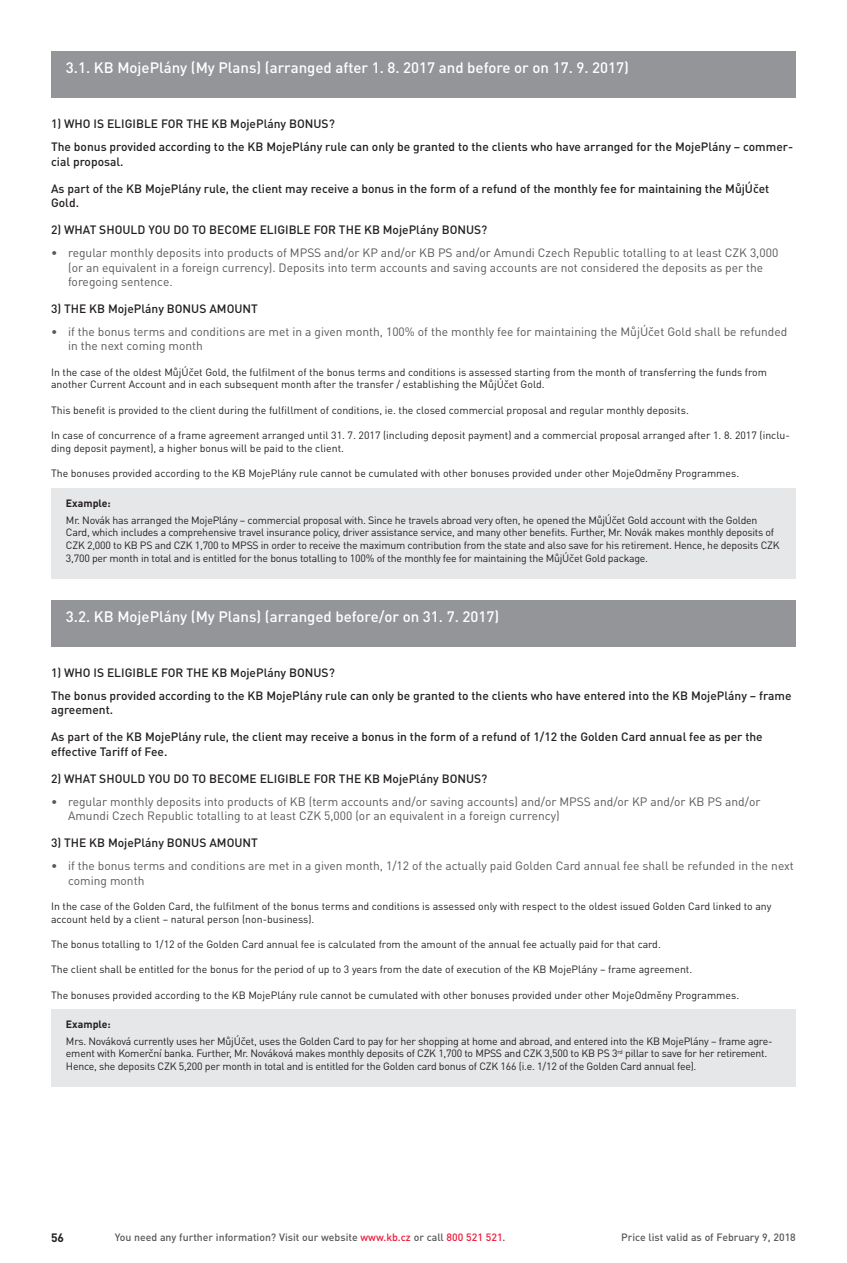
<style>
.page{position:relative;width:847px;height:1263px;background:#fff}
.page>*{position:absolute;margin:0;border:0;box-sizing:border-box;transform-origin:0 0}
.t1{font:500 15px "DIN Pro";color:#fff}
.t2{font:500 12px/23px "DIN Pro";color:#231f20}
.t3{font:12px/14.4px "DIN Pro";color:#57585a}
.t4{font:700 12px "DIN Pro";color:#231f20}
.t5{font:10.5px/12.6px "DIN Pro";color:#231f20}
.t6{font:10.5px/12.6px "DIN Pro";letter-spacing:-.02em;color:#231f20}
.t7{font:500 10.5px "DIN Pro";color:#57585a}
.t8{font:700 10.5px "DIN Pro";color:#231f20}
.s1{color:#ed1a3a}
</style>
<div class="page">
<div style="left:51px;top:51px;width:744px;height:47px;background:#939598"></div>
<div style="left:51px;top:600px;width:744px;height:46px;background:#939598"></div>
<div style="left:51px;top:488px;width:744px;height:90px;background:#e6e7e9"></div>
<div style="left:51px;top:1009px;width:744px;height:78px;background:#e6e7e9"></div>
<h1 class="t1" style="left:66px;top:57px;width:564px">3.1. KB MojePlány (My Plans) (arranged after 1. 8. 2017 and before or on 17. 9. 2017)</h1>
<p class="t2" style="left:51px;top:112px;width:743px">1) WHO IS ELIGIBLE FOR THE KB MojePlány BONUS?<br>The bonus provided according to the KB MojePlány rule can only be granted to the clients who have arranged for the MojePlány – commer-</p>
<p class="t2" style="left:51px;top:149px;width:74px">cial proposal.</p>
<p class="t2" style="left:51px;top:181px;width:719px;line-height:14.4px">As part of the KB MojePlány rule, the client may receive a bonus in the form of a refund of the monthly fee for maintaining the MůjÚčet<br>Gold.</p>
<p class="t2" style="left:51px;top:218px;width:437px">2) WHAT SHOULD YOU DO TO BECOME ELIGIBLE FOR THE KB MojePlány BONUS?</p>
<p class="t3" style="left:68px;top:245px;width:711px;text-indent:-17px">• regular monthly deposits into products of MPSS and/or KP and/or KB PS and/or Amundi Czech Republic totalling to at least CZK 3,000 (or an equivalent in a foreign currency). Deposits into term accounts and saving accounts are not considered the deposits as per the foregoing sentence.</p>
<p class="t2" style="left:51px;top:297px;width:208px">3) THE KB MojePlány BONUS AMOUNT</p>
<p class="t3" style="left:68px;top:324px;width:720px;text-indent:-17px">• if the bonus terms and conditions are met in a given month, 100% of the monthly fee for maintaining the MůjÚčet Gold shall be refunded in the next coming month</p>
<p class="t5" style="left:51px;top:365px;width:717px">In the case of the oldest MůjÚčet Gold, the fulfilment of the bonus terms and conditions is assessed starting from the month of transferring the funds from another Current Account and in each subsequent month after the transfer / establishing the MůjÚčet Gold.</p>
<p class="t5" style="left:51px;top:403px;width:639px">This benefit is provided to the client during the fulfillment of conditions, ie. the closed commercial proposal and regular monthly deposits.</p>
<p class="t5" style="left:51px;top:429px;width:740px">In case of concurrence of a frame agreement arranged until 31. 7. 2017 (including deposit payment) and a commercial proposal arranged after 1. 8. 2017 (inclu&shy;ding deposit payment), a higher bonus will be paid to the client.</p>
<p class="t5" style="left:51px;top:467px;width:689px">The bonuses provided according to the KB MojePlány rule cannot be cumulated with other bonuses provided under other MojeOdměny Programmes.</p>
<p class="t8" style="left:66px;top:496px;width:46px">Example:</p>
<p class="t6" style="left:66px;top:513px;width:714px">Mr. Novák has arranged the MojePlány – commercial proposal with. Since he travels abroad very often, he opened the MůjÚčet Gold account with the Golden Card, which includes a comprehensive travel insurance policy, driver assistance service, and many other benefits. Further, Mr. Novák makes monthly deposits of CZK 2,000 to KB PS and CZK 1,700 to MPSS in order to receive the maximum contribution from the state and also save for his retirement. Hence, he deposits CZK 3,700 per month in total and is entitled for the bonus totalling to 100% of the monthly fee for maintaining the MůjÚčet Gold package.</p>
<h1 class="t1" style="left:66px;top:606px;width:434px">3.2. KB MojePlány (My Plans) (arranged before/or on 31. 7. 2017)</h1>
<p class="t2" style="left:51px;top:660px;width:741px">1) WHO IS ELIGIBLE FOR THE KB MojePlány BONUS?<br>The bonus provided according to the KB MojePlány rule can only be granted to the clients who have entered into the KB MojePlány – frame</p>
<p class="t2" style="left:51px;top:698px;width:64px">agreement.</p>
<p class="t2" style="left:51px;top:729px;width:712px;line-height:14.4px">As part of the KB MojePlány rule, the client may receive a bonus in the form of a refund of 1/12 the Golden Card annual fee as per the effective Tariff of Fee.</p>
<p class="t2" style="left:51px;top:766px;width:437px">2) WHAT SHOULD YOU DO TO BECOME ELIGIBLE FOR THE KB MojePlány BONUS?</p>
<p class="t3" style="left:68px;top:794px;width:693px;text-indent:-17px">• regular monthly deposits into products of KB (term accounts and/or saving accounts) and/or MPSS and/or KP and/or KB PS and/or<br>Amundi Czech Republic totalling to at least CZK 5,000 (or an equivalent in a foreign currency)</p>
<p class="t2" style="left:51px;top:831px;width:208px">3) THE KB MojePlány BONUS AMOUNT</p>
<p class="t3" style="left:68px;top:858px;width:727px;text-indent:-17px">• if the bonus terms and conditions are met in a given month, 1/12 of the actually paid Golden Card annual fee shall be refunded in the next coming month</p>
<p class="t5" style="left:51px;top:899px;width:721px">In the case of the Golden Card, the fulfilment of the bonus terms and conditions is assessed only with respect to the oldest issued Golden Card linked to any account held by a client – natural person (non-business).</p>
<p class="t5" style="left:51px;top:937px;width:611px">The bonus totalling to 1/12 of the Golden Card annual fee is calculated from the amount of the annual fee actually paid for that card.</p>
<p class="t5" style="left:51px;top:963px;width:642px">The client shall be entitled for the bonus for the period of up to 3 years from the date of execution of the KB MojePlány – frame agreement.</p>
<p class="t5" style="left:51px;top:988px;width:689px">The bonuses provided according to the KB MojePlány rule cannot be cumulated with other bonuses provided under other MojeOdměny Programmes.</p>
<p class="t8" style="left:66px;top:1017px;width:46px">Example:</p>
<p class="t6" style="left:66px;top:1034px;width:707px">Mrs. Nováková currently uses her MůjÚčet, uses the Golden Card to pay for her shopping at home and abroad, and entered into the KB MojePlány – frame agre&shy;ement with Komerční banka. Further, Mr. Nováková makes monthly deposits of CZK 1,700 to MPSS and CZK 3,500 to KB PS 3<sup>rd</sup> pillar to save for her retirement.<br>Hence, she deposits CZK 5,200 per month in total and is entitled for the Golden card bonus of CZK 166 (i.e. 1/12 of the Golden Card annual fee).</p>
<p class="t4" style="left:51px;top:1229px;width:15px">56</p>
<p class="t7" style="left:115px;top:1230px;width:392px">You need any further information? Visit our website <span class="s1">www.kb.cz</span> or call <span class="s1">800 521 521</span>.</p>
<p class="t7" style="left:621px;top:1230px;width:176px">Price list valid as of February 9, 2018</p>
</div>
